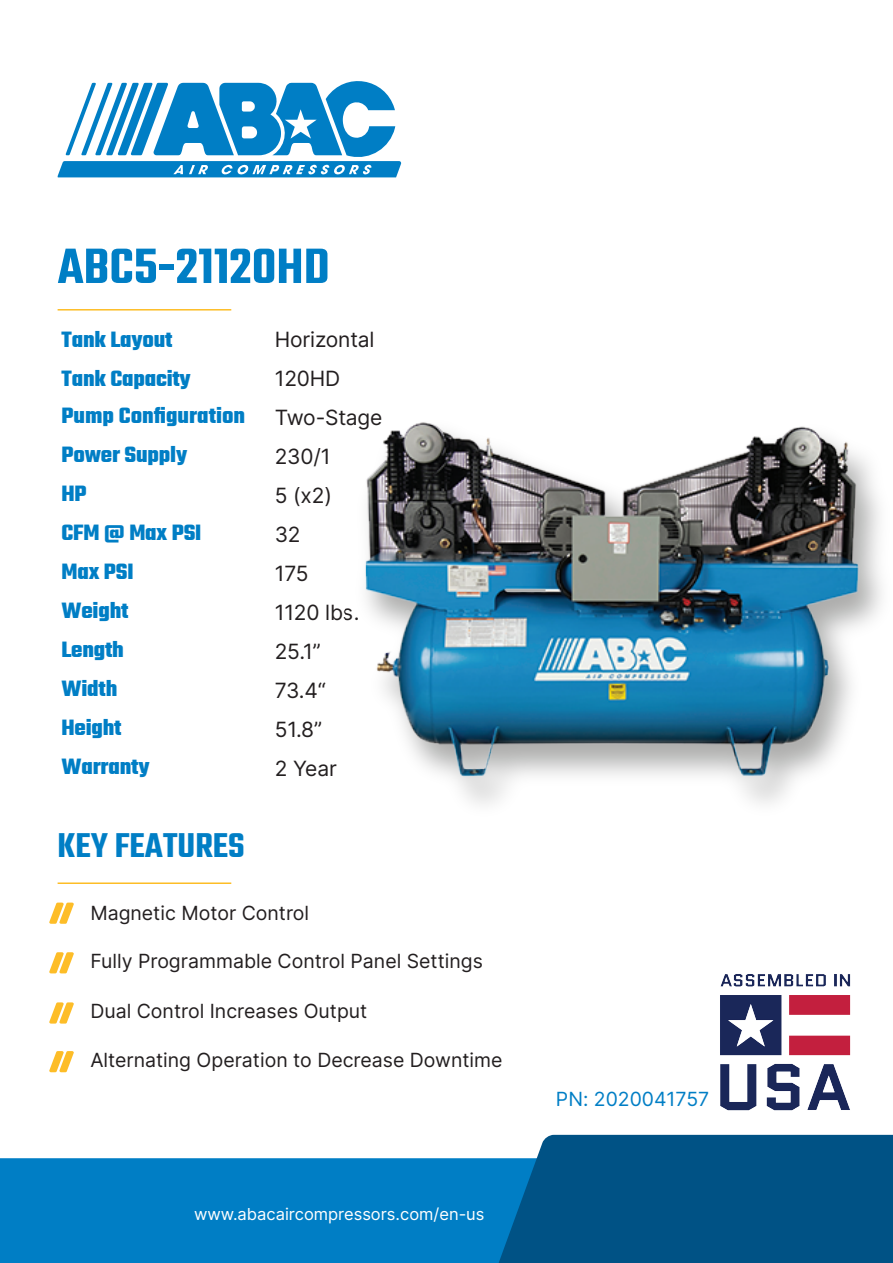
<style>
.page{position:relative;width:893px;height:1263px;background:#fff}
.page>*{position:absolute;margin:0;border:0;box-sizing:border-box;transform-origin:0 0}
.t1{font:600 54px "Teko";color:#007ec5}
.t2{font:600 37.5px "Teko";color:#007ec5}
.t3{font:700 24px/38.8px "Teko";letter-spacing:-.005em;color:#007ec5}
.t4{font:21px/39px "Inter";letter-spacing:-.005em;color:#231f20}
.t5{font:19.5px "Inter";color:#231f20}
.t6{font:19.5px "Inter";color:#007ec5}
.t7{font:16.5px "Inter";color:#fff}
</style>
<div class="page">
<div style="left:0;top:1158px;width:322px;height:105px;background:#007ec5"></div>
<svg style="left:322px;top:1135px;width:571px;height:128px;background:#116a9f"></svg>
<svg style="left:58px;top:81px;width:343px;height:96px"></svg>
<hr style="left:58px;top:309px;width:173px;height:2px;background:#fdbd26">
<svg style="left:49px;top:902px;width:25px;height:22px"></svg>
<svg style="left:49px;top:952px;width:25px;height:21px"></svg>
<svg style="left:49px;top:1002px;width:25px;height:21px"></svg>
<svg style="left:49px;top:1051px;width:25px;height:21px"></svg>
<img style="left:720px;top:974px;width:131px;height:137px">
<hr style="left:58px;top:882px;width:173px;height:2px;background:#fdbd26">
<img style="left:365px;top:422px;width:509px;height:378px">
<h1 class="t1" style="left:58px;top:233px;width:274px">ABC5-21120HD</h1>
<p class="t3" style="left:62px;top:322px;width:185px">Tank Layout<br>Tank Capacity<br>Pump Configuration<br>Power Supply<br>HP<br>CFM @ Max PSI<br>Max PSI<br>Weight<br>Length<br>Width<br>Height<br>Warranty</p>
<p class="t4" style="left:275px;top:320px;width:109px">Horizontal<br>120HD<br>Two-Stage<br>230/1<br>5 (x2)<br>32<br>175<br>1120 lbs.<br>25.1”<br>73.4“<br>51.8”<br>2 Year</p>
<h2 class="t2" style="left:58px;top:822px;width:189px">KEY FEATURES</h2>
<p class="t5" style="left:90px;top:899px;width:220px">Magnetic Motor Control</p>
<p class="t5" style="left:90px;top:946px;width:394px">Fully Programmable Control Panel Settings</p>
<p class="t5" style="left:90px;top:997px;width:278px">Dual Control Increases Output</p>
<p class="t5" style="left:90px;top:1045px;width:414px">Alternating Operation to Decrease Downtime</p>
<p class="t7" style="left:194px;top:1202px;width:292px">www.abacaircompressors.com/en-us</p>
<p class="t6" style="left:556px;top:1084px;width:155px">PN: 2020041757</p>
</div>
